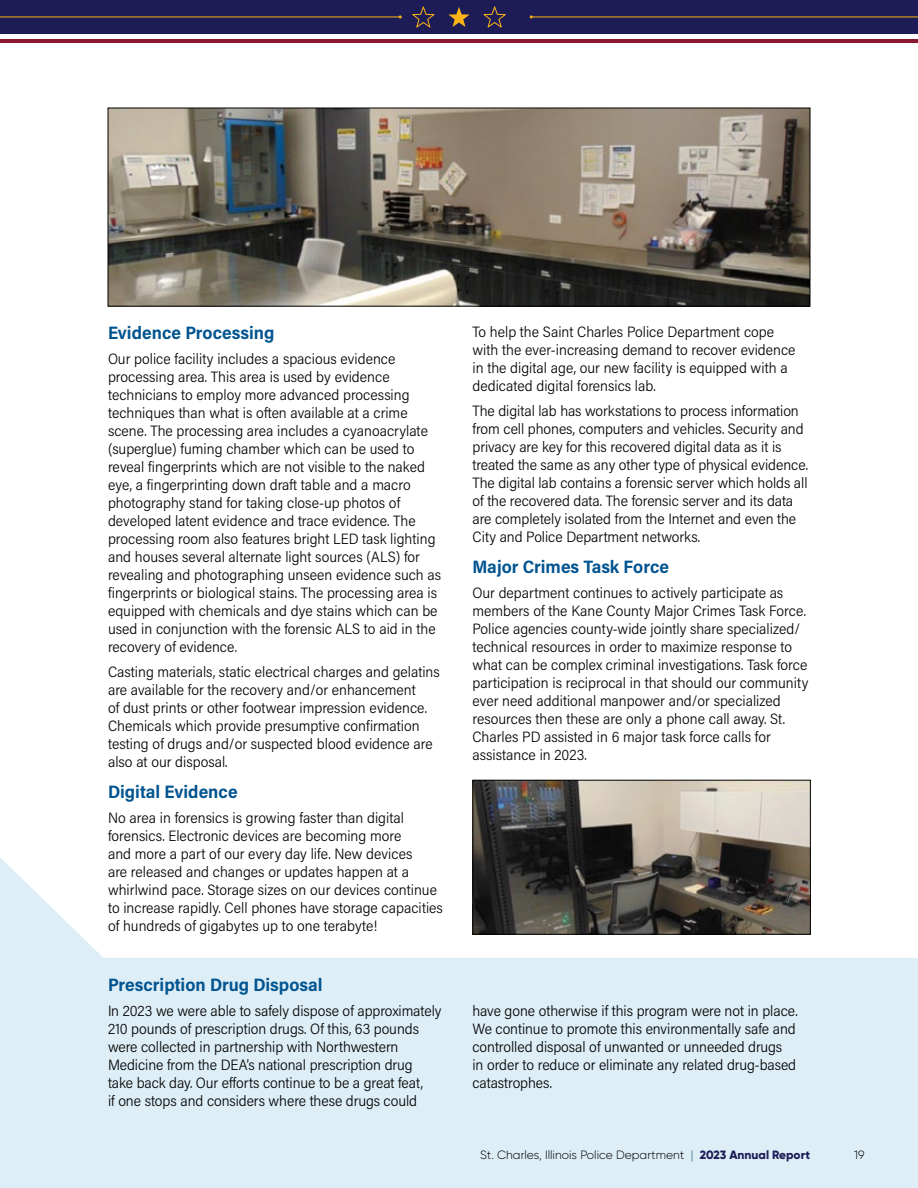
<style>
.page{position:relative;width:918px;height:1188px;background:#fff}
.page>*{position:absolute;margin:0;border:0;box-sizing:border-box;transform-origin:0 0}
.t1{font:700 18px "Acumin Pro Semi Cond";color:#005490}
.t2{font:300 15px/18px "Acumin Pro Semi Cond";color:#000}
.t3{font:300 12px "Gilroy";color:#000}
.s1{color:#115668}
.s2{font-weight:800;color:#1e1c57}
</style>
<div class="page">
<img style="left:110px;top:110px;width:698px;height:195px">
<div style="left:108px;top:108px;width:702px;height:199px;border:1px solid #000"></div>
<svg style="left:0;top:857px;width:918px;height:331px;fill:#ddeef6"></svg>
<img style="left:474px;top:782px;width:335px;height:151px">
<div style="left:472px;top:780px;width:339px;height:155px;border:1px solid #000"></div>
<div style="left:0;top:0;width:918px;height:34px;background:#1e1c57"></div>
<hr style="left:0;top:39px;width:918px;height:4px;background:#8b1730">
<svg style="left:483px;top:6px;width:23px;height:22px"></svg>
<svg style="left:448px;top:7px;width:22px;height:20px"></svg>
<svg style="left:412px;top:6px;width:23px;height:22px"></svg>
<hr style="left:0;top:17px;width:400px;height:1px;background:#fcb316">
<hr style="left:531px;top:17px;width:387px;height:1px;background:#fcb316">
<p class="t1" style="left:108px;top:320px;width:168px">Evidence Processing</p>
<p class="t2" style="left:108px;top:349px;width:335px">Our police facility includes a spacious evidence processing area. This area is used by evidence technicians to employ more advanced processing techniques than what is often available at a crime scene. The processing area includes a cyanoacrylate (superglue) fuming chamber which can be used to reveal fingerprints which are not visible to the naked eye, a fingerprinting down draft table and a macro photography stand for taking close-up photos of developed latent evidence and trace evidence. The processing room also features bright LED task lighting and houses several alternate light sources (ALS) for revealing and photographing unseen evidence such as fingerprints or biological stains. The processing area is equipped with chemicals and dye stains which can be used in conjunction with the forensic ALS to aid in the recovery of evidence.</p>
<p class="t2" style="left:108px;top:662px;width:333px">Casting materials, static electrical charges and gelatins are available for the recovery and/or enhancement<br>of dust prints or other footwear impression evidence.<br>Chemicals which provide presumptive confirmation testing of drugs and/or suspected blood evidence are also at our disposal.</p>
<p class="t1" style="left:108px;top:779px;width:131px">Digital Evidence</p>
<p class="t2" style="left:108px;top:808px;width:336px">No area in forensics is growing faster than digital forensics. Electronic devices are becoming more<br>and more a part of our every day life. New devices<br>are released and changes or updates happen at a whirlwind pace. Storage sizes on our devices continue to increase rapidly. Cell phones have storage capacities of hundreds of gigabytes up to one terabyte!</p>
<p class="t2" style="left:472px;top:322px;width:325px">To help the Saint Charles Police Department cope with the ever-increasing demand to recover evidence in the digital age, our new facility is equipped with a dedicated digital forensics lab.</p>
<p class="t2" style="left:472px;top:401px;width:337px">The digital lab has workstations to process information from cell phones, computers and vehicles. Security and privacy are key for this recovered digital data as it is treated the same as any other type of physical evidence.<br>The digital lab contains a forensic server which holds all of the recovered data. The forensic server and its data are completely isolated from the Internet and even the City and Police Department networks.</p>
<p class="t1" style="left:472px;top:554px;width:198px">Major Crimes Task Force</p>
<p class="t2" style="left:472px;top:583px;width:337px">Our department continues to actively participate as members of the Kane County Major Crimes Task Force.<br>Police agencies county-wide jointly share specialized/ technical resources in order to maximize response to what can be complex criminal investigations. Task force participation is reciprocal in that should our community ever need additional manpower and/or specialized resources then these are only a phone call away. St.<br>Charles PD assisted in 6 major task force calls for assistance in 2023.</p>
<p class="t1" style="left:108px;top:972px;width:216px">Prescription Drug Disposal</p>
<p class="t2" style="left:108px;top:1001px;width:335px">In 2023 we were able to safely dispose of approximately 210 pounds of prescription drugs. Of this, 63 pounds were collected in partnership with Northwestern Medicine from the DEA’s national prescription drug<br>take back day. Our efforts continue to be a great feat,<br>if one stops and considers where these drugs could</p>
<p class="t2" style="left:472px;top:1001px;width:327px">have gone otherwise if this program were not in place.<br>We continue to promote this environmentally safe and controlled disposal of unwanted or unneeded drugs<br>in order to reduce or eliminate any related drug-based catastrophes.</p>
<p class="t3" style="left:480px;top:1148px;width:331px">St. Charles, Illinois Police Department <span class="s1">|</span> <span class="s2">2023 Annual Report</span></p>
<p class="t3" style="left:854px;top:1148px;width:12px">19</p>
</div>
